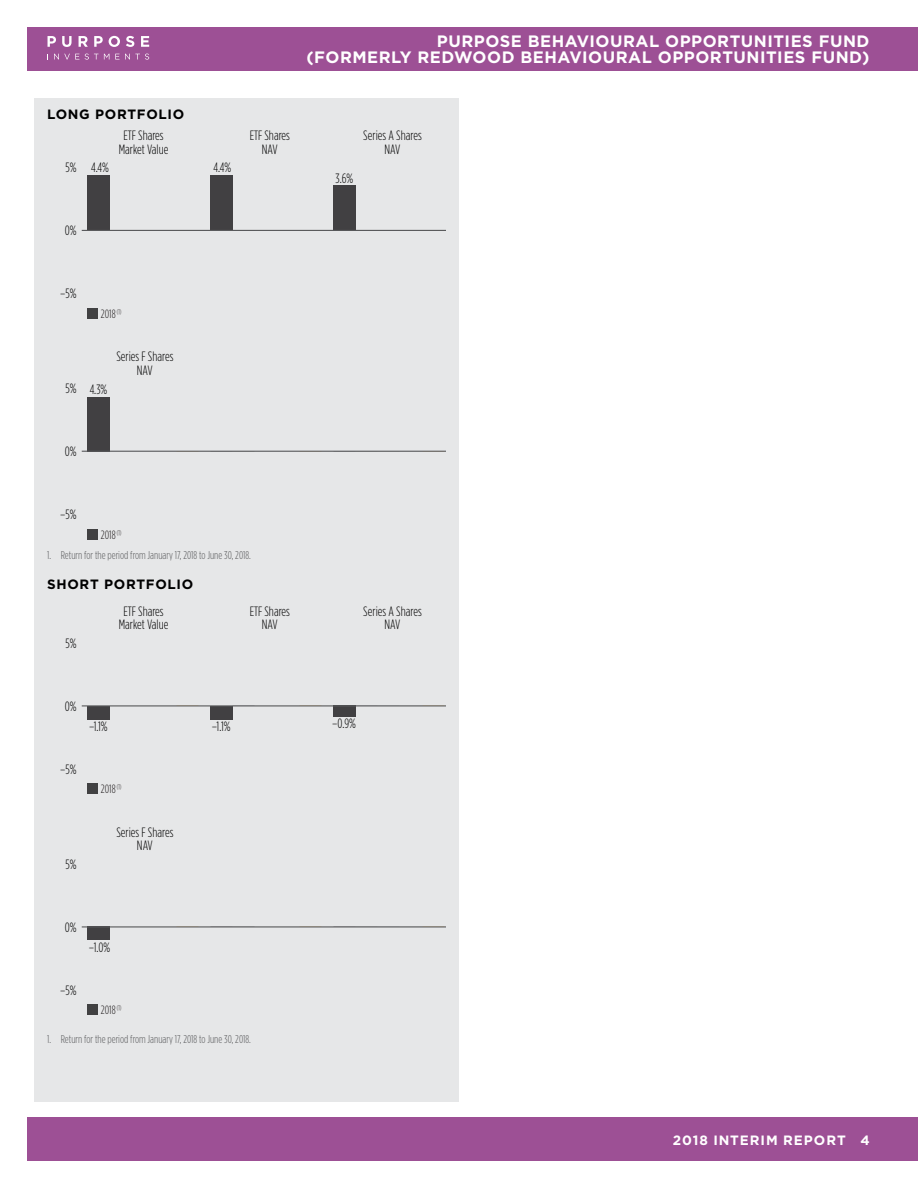
<style>
.page{position:relative;width:918px;height:1188px;background:#fff}
.page>*{position:absolute;margin:0;border:0;box-sizing:border-box;transform-origin:0 0}
.t1{font:700 16.5px/16.5px "Gotham";letter-spacing:.03em;color:#fff;text-align:right}
.t2{font:300 13.5px/13.5px "Gotham Condensed";color:#000;text-align:center}
.t3{font:700 13.5px "Gotham";letter-spacing:.05em;color:#000}
.t4{font:700 13.5px "Gotham";letter-spacing:.07em;color:#fff}
.t5{font:300 12px "Gotham Condensed";color:#231f20}
.t6{font:300 11.25px "Gotham Condensed";color:#58595b}
</style>
<div class="page">
<div style="left:27px;top:1118px;width:891px;height:43px;background:#9d5095"></div>
<div style="left:27px;top:27px;width:891px;height:43px;background:#9d5095"></div>
<svg style="left:54px;top:54px;width:25px;height:6px"></svg>
<svg style="left:104px;top:54px;width:5px;height:5px"></svg>
<svg style="left:85px;top:54px;width:13px;height:6px"></svg>
<svg style="left:115px;top:54px;width:34px;height:6px"></svg>
<svg style="left:62px;top:36px;width:10px;height:11px"></svg>
<svg style="left:126px;top:36px;width:8px;height:11px"></svg>
<svg style="left:141px;top:36px;width:8px;height:11px"></svg>
<svg style="left:94px;top:36px;width:9px;height:11px"></svg>
<svg style="left:109px;top:36px;width:11px;height:11px"></svg>
<svg style="left:48px;top:36px;width:8px;height:11px"></svg>
<svg style="left:79px;top:36px;width:9px;height:11px"></svg>
<div style="left:35px;top:98px;width:424px;height:1004px;background:#e6e7e8"></div>
<div style="left:88px;top:176px;width:22px;height:54px;background:#414042"></div>
<div style="left:211px;top:176px;width:22px;height:54px;background:#414042"></div>
<div style="left:334px;top:185px;width:22px;height:45px;background:#414042"></div>
<div style="left:87px;top:308px;width:11px;height:11px;background:#414142"></div>
<hr style="left:82px;top:230px;width:364px;height:1px;background:#58595b">
<div style="left:88px;top:397px;width:22px;height:54px;background:#414042"></div>
<div style="left:87px;top:529px;width:11px;height:11px;background:#414142"></div>
<hr style="left:82px;top:451px;width:364px;height:1px;background:#58595b">
<div style="left:88px;top:706px;width:22px;height:13px;background:#414042"></div>
<div style="left:211px;top:706px;width:22px;height:13px;background:#414042"></div>
<div style="left:334px;top:706px;width:22px;height:11px;background:#414042"></div>
<div style="left:87px;top:784px;width:11px;height:10px;background:#414142"></div>
<hr style="left:82px;top:705px;width:364px;height:1px;background:#58595b">
<div style="left:88px;top:927px;width:22px;height:13px;background:#414042"></div>
<div style="left:87px;top:1005px;width:11px;height:10px;background:#414142"></div>
<hr style="left:82px;top:926px;width:364px;height:1px;background:#58595b">
<p class="t3" style="left:47px;top:106px;width:139px">LONG PORTFOLIO</p>
<p class="t1" style="left:306px;top:33px;width:565px">PURPOSE BEHAVIOURAL OPPORTUNITIES FUND<br>(FORMERLY REDWOOD BEHAVIOURAL OPPORTUNITIES FUND)</p>
<p class="t2" style="left:66px;top:161px;width:13px">5%</p>
<p class="t2" style="left:119px;top:129px;width:51px">ETF Shares<br>Market Value</p>
<p class="t2" style="left:363px;top:129px;width:60px">Series A Shares<br>NAV</p>
<p class="t2" style="left:250px;top:129px;width:42px">ETF Shares<br>NAV</p>
<p class="t2" style="left:91px;top:160px;width:19px">4.4%</p>
<p class="t2" style="left:214px;top:160px;width:19px">4.4%</p>
<p class="t2" style="left:336px;top:171px;width:19px">3.6%</p>
<p class="t2" style="left:65px;top:224px;width:13px">0%</p>
<p class="t2" style="left:60px;top:287px;width:18px">–5%</p>
<p class="t5" style="left:101px;top:307px;width:22px">2018 <sup>(1)</sup></p>
<p class="t2" style="left:116px;top:350px;width:59px">Series F Shares<br>NAV</p>
<p class="t2" style="left:66px;top:383px;width:43px">5% 4.3%</p>
<p class="t2" style="left:65px;top:444px;width:13px">0%</p>
<p class="t2" style="left:60px;top:507px;width:18px">–5%</p>
<p class="t5" style="left:101px;top:528px;width:22px">2018 <sup>(1)</sup></p>
<p class="t6" style="left:47px;top:548px;width:205px">1. Return for the period from January 17, 2018 to June 30, 2018.</p>
<p class="t3" style="left:47px;top:576px;width:148px">SHORT PORTFOLIO</p>
<p class="t2" style="left:66px;top:636px;width:13px">5%</p>
<p class="t2" style="left:119px;top:604px;width:51px">ETF Shares<br>Market Value</p>
<p class="t2" style="left:363px;top:604px;width:60px">Series A Shares<br>NAV</p>
<p class="t2" style="left:250px;top:604px;width:42px">ETF Shares<br>NAV</p>
<p class="t2" style="left:65px;top:699px;width:13px">0%</p>
<p class="t2" style="left:89px;top:719px;width:20px">–1.1%</p>
<p class="t2" style="left:212px;top:719px;width:20px">–1.1%</p>
<p class="t2" style="left:332px;top:716px;width:25px">–0.9%</p>
<p class="t2" style="left:60px;top:762px;width:18px">–5%</p>
<p class="t5" style="left:101px;top:782px;width:22px">2018 <sup>(1)</sup></p>
<p class="t2" style="left:66px;top:857px;width:13px">5%</p>
<p class="t2" style="left:116px;top:825px;width:59px">Series F Shares<br>NAV</p>
<p class="t2" style="left:65px;top:920px;width:13px">0%</p>
<p class="t2" style="left:89px;top:940px;width:23px">–1.0%</p>
<p class="t2" style="left:60px;top:983px;width:18px">–5%</p>
<p class="t5" style="left:101px;top:1004px;width:22px">2018 <sup>(1)</sup></p>
<p class="t6" style="left:47px;top:1033px;width:205px">1. Return for the period from January 17, 2018 to June 30, 2018.</p>
<p class="t4" style="left:673px;top:1132px;width:198px">2018 INTERIM REPORT 4</p>
</div>
